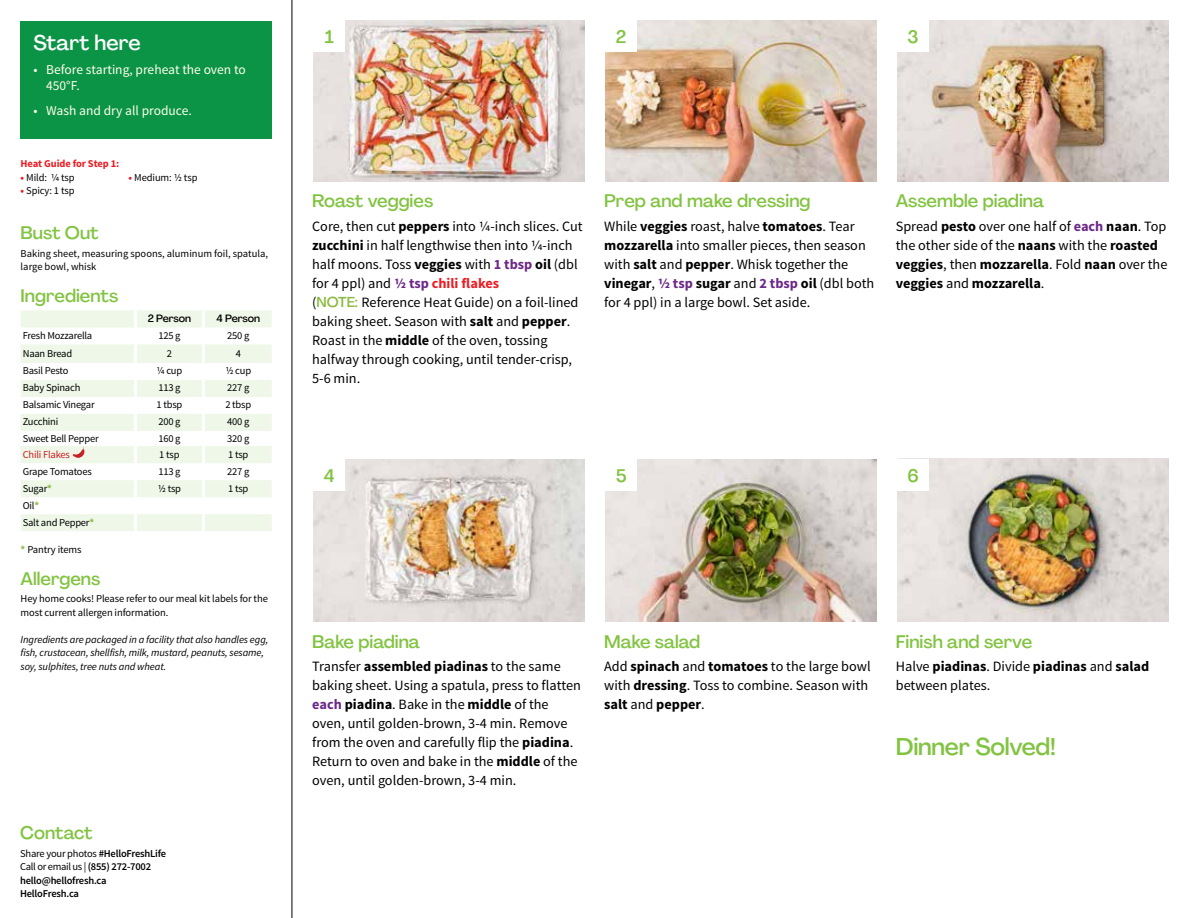
<style>
.page{position:relative;width:1188px;height:918px;background:#fff}
.page>*{position:absolute;margin:0;border:0;box-sizing:border-box;transform-origin:0 0}
.t1{font:500 24px "Agrandir";letter-spacing:-.01em;color:#82c341}
.t2{font:500 21px "Agrandir";color:#fff}
.t3{font:500 18px "Agrandir";color:#82c341}
.t4{font:14.25px/19px "Source Sans Pro";color:#000}
.t5{font:13.5px/16.2px "Source Sans Pro";color:#fffdec}
.t6{font:10.5px/17px "Source Sans Pro";letter-spacing:-.02em;color:#000}
.t7{font:italic 10.5px/13.5px "Source Sans Pro";letter-spacing:-.01em;color:#000}
.t8{font:600 10.5px/13.5px "Source Sans Pro";letter-spacing:-.02em;color:#000}
.t9{font:10.5px/13.5px "Source Sans Pro";color:#000}
.t10{font:700 10.5px "Source Sans Pro";letter-spacing:-.01em;color:#ed1d24}
.t11{font:500 10.5px "Agrandir";letter-spacing:-.01em;color:#000}
.t12{font:10.5px "Source Sans Pro";letter-spacing:-.02em;color:#c82027}
.s1{font-weight:700;color:#ed1d24}
.s2{font-weight:700;color:#8cba42}
.s3{font-weight:400}
.s4{font-weight:700}
.s5{font-weight:700;color:#6c2888}
.s6{font-family:"Agrandir";font-weight:500;color:#8cba42}
</style>
<div class="page">
<hr style="left:292px;top:0;width:1px;height:918px;background:#000">
<svg style="left:21px;top:310px;width:251px;height:221px;fill:#eff7e8"></svg>
<hr style="left:134px;top:310px;width:3px;height:17px;background:#fff">
<hr style="left:202px;top:310px;width:3px;height:17px;background:#fff">
<hr style="left:134px;top:327px;width:3px;height:17px;background:#fff">
<hr style="left:202px;top:327px;width:3px;height:17px;background:#fff">
<hr style="left:134px;top:344px;width:3px;height:19px;background:#fff">
<hr style="left:202px;top:344px;width:3px;height:19px;background:#fff">
<hr style="left:134px;top:363px;width:3px;height:17px;background:#fff">
<hr style="left:202px;top:363px;width:3px;height:17px;background:#fff">
<hr style="left:134px;top:380px;width:3px;height:17px;background:#fff">
<hr style="left:202px;top:380px;width:3px;height:17px;background:#fff">
<hr style="left:134px;top:397px;width:3px;height:17px;background:#fff">
<hr style="left:202px;top:397px;width:3px;height:17px;background:#fff">
<hr style="left:134px;top:414px;width:3px;height:17px;background:#fff">
<hr style="left:202px;top:414px;width:3px;height:17px;background:#fff">
<hr style="left:134px;top:431px;width:3px;height:15px;background:#fff">
<hr style="left:202px;top:431px;width:3px;height:15px;background:#fff">
<hr style="left:134px;top:446px;width:3px;height:17px;background:#fff">
<hr style="left:202px;top:446px;width:3px;height:17px;background:#fff">
<hr style="left:134px;top:463px;width:3px;height:17px;background:#fff">
<hr style="left:202px;top:463px;width:3px;height:17px;background:#fff">
<hr style="left:134px;top:480px;width:3px;height:17px;background:#fff">
<hr style="left:202px;top:480px;width:3px;height:17px;background:#fff">
<hr style="left:134px;top:497px;width:3px;height:17px;background:#fff">
<hr style="left:202px;top:497px;width:3px;height:17px;background:#fff">
<hr style="left:134px;top:514px;width:3px;height:17px;background:#fff">
<hr style="left:202px;top:514px;width:3px;height:17px;background:#fff">
<svg style="left:72px;top:446px;width:13px;height:15px"></svg>
<div style="left:21px;top:21px;width:251px;height:117px;background:#0b9446"></div>
<img style="left:313px;top:459px;width:272px;height:162px">
<div style="left:313px;top:459px;width:32px;height:32px;background:#fff"></div>
<img style="left:605px;top:459px;width:272px;height:162px">
<div style="left:605px;top:459px;width:32px;height:32px;background:#fff"></div>
<img style="left:897px;top:459px;width:272px;height:162px">
<div style="left:897px;top:459px;width:32px;height:32px;background:#fff"></div>
<img style="left:313px;top:20px;width:272px;height:161px">
<div style="left:313px;top:20px;width:32px;height:32px;background:#fff"></div>
<img style="left:605px;top:20px;width:272px;height:161px">
<div style="left:605px;top:20px;width:32px;height:32px;background:#fff"></div>
<img style="left:897px;top:20px;width:272px;height:161px">
<div style="left:897px;top:20px;width:32px;height:32px;background:#fff"></div>
<h2 class="t2" style="left:33px;top:29px;width:109px">Start here</h2>
<p class="t5" style="left:46px;top:62px;width:201px;text-indent:-13px">• Before starting, preheat the oven to<br>450°F.</p>
<p class="t5" style="left:33px;top:103px;width:160px">• Wash and dry all produce.</p>
<p class="t10" style="left:21px;top:157px;width:100px">Heat Guide for Step 1:</p>
<p class="t6" style="left:21px;top:169px;width:56px"><span class="s1">•</span> Mild: 1/4 tsp</p>
<p class="t6" style="left:129px;top:169px;width:70px"><span class="s1">•</span> Medium: 1/2 tsp</p>
<p class="t6" style="left:21px;top:183px;width:55px"><span class="s1">•</span> Spicy: 1 tsp</p>
<p class="t3" style="left:21px;top:222px;width:80px">Bust Out</p>
<p class="t9" style="left:21px;top:247px;width:249px">Baking sheet, measuring spoons, aluminum foil, spatula, large bowl, whisk</p>
<p class="t3" style="left:21px;top:285px;width:99px">Ingredients</p>
<p class="t11" style="left:148px;top:312px;width:45px">2 Person</p>
<p class="t11" style="left:217px;top:312px;width:45px">4 Person</p>
<p class="t6" style="left:23px;top:327px;width:71px">Fresh Mozzarella</p>
<p class="t6" style="left:158px;top:327px;width:24px">125 g</p>
<p class="t6" style="left:227px;top:327px;width:24px">250 g</p>
<p class="t6" style="left:23px;top:345px;width:51px">Naan Bread</p>
<p class="t6" style="left:167px;top:345px;width:7px">2</p>
<p class="t6" style="left:236px;top:345px;width:7px">4</p>
<p class="t6" style="left:23px;top:363px;width:47px">Basil Pesto</p>
<p class="t6" style="left:157px;top:363px;width:27px">1/4 cup</p>
<p class="t6" style="left:225px;top:363px;width:27px">1/2 cup</p>
<p class="t6" style="left:23px;top:380px;width:59px">Baby Spinach</p>
<p class="t6" style="left:158px;top:380px;width:24px">113 g</p>
<p class="t6" style="left:227px;top:380px;width:24px">227 g</p>
<p class="t6" style="left:23px;top:397px;width:73px">Balsamic Vinegar</p>
<p class="t6" style="left:157px;top:397px;width:27px">1 tbsp</p>
<p class="t6" style="left:225px;top:397px;width:27px">2 tbsp</p>
<p class="t6" style="left:23px;top:414px;width:37px">Zucchini</p>
<p class="t6" style="left:158px;top:414px;width:24px">200 g</p>
<p class="t6" style="left:227px;top:414px;width:24px">400 g</p>
<p class="t6" style="left:23px;top:430px;width:77px">Sweet Bell Pepper</p>
<p class="t6" style="left:158px;top:430px;width:24px">160 g</p>
<p class="t6" style="left:227px;top:430px;width:24px">320 g</p>
<p class="t12" style="left:23px;top:448px;width:49px">Chili Flakes</p>
<p class="t6" style="left:159px;top:446px;width:22px">1 tsp</p>
<p class="t6" style="left:228px;top:446px;width:22px">1 tsp</p>
<p class="t6" style="left:23px;top:463px;width:71px">Grape Tomatoes</p>
<p class="t6" style="left:158px;top:463px;width:24px">113 g</p>
<p class="t6" style="left:227px;top:463px;width:24px">227 g</p>
<p class="t6" style="left:23px;top:480px;width:31px">Sugar<span class="s2">*</span></p>
<p class="t6" style="left:158px;top:480px;width:25px">1/2 tsp</p>
<p class="t6" style="left:228px;top:480px;width:22px">1 tsp</p>
<p class="t6" style="left:23px;top:497px;width:73px">Oil<span class="s2">*<br></span>Salt and Pepper<span class="s2">*</span></p>
<p class="t6" style="left:21px;top:541px;width:63px"><span class="s2">*</span> Pantry items</p>
<p class="t3" style="left:21px;top:567px;width:81px">Allergens</p>
<p class="t6" style="left:21px;top:592px;width:249px;line-height:13.5px">Hey home cooks! Please refer to our meal kit labels for the most current allergen information.</p>
<p class="t7" style="left:21px;top:632px;width:249px">Ingredients are packaged in a facility that also handles egg, fish, crustacean, shellfish, milk, mustard, peanuts, sesame, soy, sulphites, tree nuts and wheat.</p>
<p class="t3" style="left:20px;top:822px;width:74px">Contact</p>
<p class="t8" style="left:20px;top:847px;width:147px"><span class="s3">Share your photos</span> #HelloFreshLife<br><span class="s3">Call or email us |</span> (855) 272-7002 hello@hellofresh.ca<br>HelloFresh.ca</p>
<p class="t3" style="left:325px;top:26px;width:11px">1</p>
<p class="t3" style="left:616px;top:25px;width:12px">2</p>
<p class="t3" style="left:908px;top:25px;width:13px">3</p>
<p class="t3" style="left:312px;top:190px;width:123px">Roast veggies</p>
<p class="t4" style="left:312px;top:217px;width:272px">Core, then cut <span class="s4">peppers</span> into 1/4-inch slices. Cut <span class="s4">zucchini</span> in half lengthwise then into 1/4-inch half moons. Toss <span class="s4">veggies</span> with <span class="s5">1 tbsp</span> <span class="s4">oil</span> (dbl for 4 ppl) and <span class="s5">1/2 tsp</span> <span class="s1">chili flakes<br></span>(<span class="s6">NOTE:</span> Reference Heat Guide) on a foil-lined baking sheet. Season with <span class="s4">salt</span> and <span class="s4">pepper</span>.<br>Roast in the <span class="s4">middle</span> of the oven, tossing halfway through cooking, until tender-crisp, 5-6 min.</p>
<p class="t3" style="left:604px;top:190px;width:208px">Prep and make dressing</p>
<p class="t4" style="left:604px;top:217px;width:272px">While <span class="s4">veggies</span> roast, halve <span class="s4">tomatoes</span>. Tear <span class="s4">mozzarella</span> into smaller pieces, then season with <span class="s4">salt</span> and <span class="s4">pepper</span>. Whisk together the <span class="s4">vinegar</span>, <span class="s5">1/2 tsp</span> <span class="s4">sugar</span> and <span class="s5">2 tbsp</span> <span class="s4">oil</span> (dbl both for 4 ppl) in a large bowl. Set aside.</p>
<p class="t3" style="left:896px;top:190px;width:150px">Assemble piadina</p>
<p class="t4" style="left:896px;top:217px;width:273px">Spread <span class="s4">pesto</span> over one half of <span class="s5">each</span> <span class="s4">naan</span>. Top the other side of the <span class="s4">naans</span> with the <span class="s4">roasted veggies</span>, then <span class="s4">mozzarella</span>. Fold <span class="s4">naan</span> over the <span class="s4">veggies</span> and <span class="s4">mozzarella</span>.</p>
<p class="t3" style="left:324px;top:465px;width:12px">4</p>
<p class="t3" style="left:616px;top:465px;width:12px">5</p>
<p class="t3" style="left:907px;top:464px;width:13px">6</p>
<p class="t3" style="left:312px;top:630px;width:109px">Bake piadina</p>
<p class="t4" style="left:312px;top:657px;width:270px">Transfer <span class="s4">assembled piadinas</span> to the same baking sheet. Using a spatula, press to flatten <span class="s5">each</span> <span class="s4">piadina</span>. Bake in the <span class="s4">middle</span> of the oven, until golden-brown, 3-4 min. Remove from the oven and carefully flip the <span class="s4">piadina</span>.<br>Return to oven and bake in the <span class="s4">middle</span> of the oven, until golden-brown, 3-4 min.</p>
<p class="t3" style="left:604px;top:630px;width:98px">Make salad</p>
<p class="t4" style="left:604px;top:657px;width:268px">Add <span class="s4">spinach</span> and <span class="s4">tomatoes</span> to the large bowl with <span class="s4">dressing</span>. Toss to combine. Season with <span class="s4">salt</span> and <span class="s4">pepper</span>.</p>
<p class="t3" style="left:896px;top:630px;width:138px">Finish and serve</p>
<p class="t4" style="left:896px;top:657px;width:255px">Halve <span class="s4">piadinas</span>. Divide <span class="s4">piadinas</span> and <span class="s4">salad </span>between plates.</p>
<h1 class="t1" style="left:896px;top:732px;width:162px">Dinner Solved!</h1>
</div>
